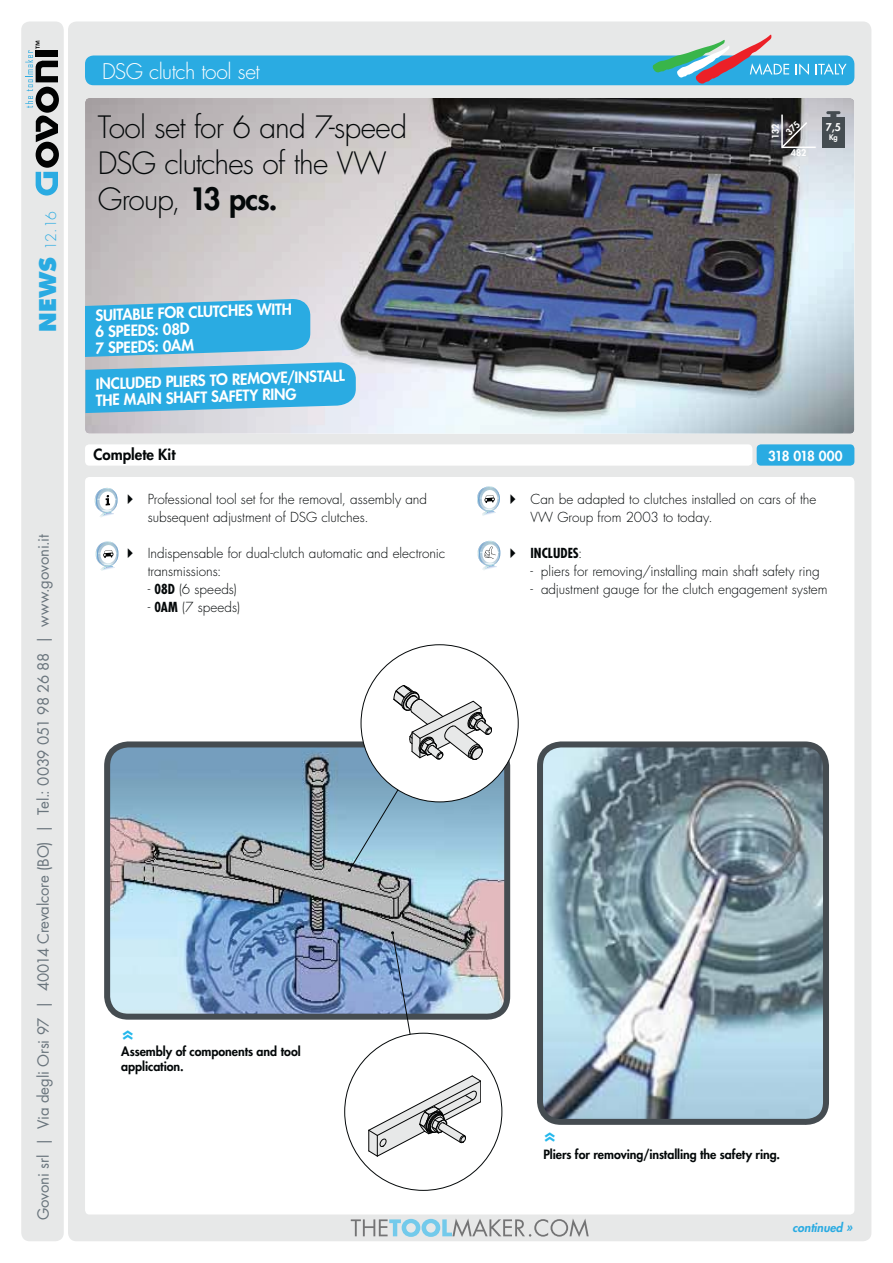
<style>
.page{position:relative;width:893px;height:1263px;background:#fff}
.page>*{position:absolute;margin:0;border:0;box-sizing:border-box;transform-origin:0 0}
.t1{font:300 30px/36px "Futura Std";letter-spacing:-.025em;color:#040809}
.t2{font:300 21px "Futura Std";letter-spacing:-.025em;color:#fff}
.t3{font:800 21px "Futura Std";color:#25b8ec}
.t4{font:800 15px/16.5px "Futura Std";color:#fff}
.t5{font:15px "Futura Std";letter-spacing:-.02em;color:#6a757d}
.t6{font:800 15px "Futura Std";color:#040809}
.t7{font:300 14.25px "Futura Std";color:#2aabe2}
.t8{font:300 13.5px/18px "Futura Std";color:#040809}
.t9{font:800 13.5px "Futura Std";letter-spacing:-.065em;color:#fff}
.t10{font:700 condensed 13.5px "Futura Std";letter-spacing:.005em;color:#040809}
.t11{font:800 12.45px/14.9px "Futura Std";letter-spacing:-.005em;color:#040809}
.t12{font:italic 800 12px "Futura Std";color:#2aabe2}
.t13{font:800 10.5px "Futura Std";color:#fff}
.t14{font:800 9px "Futura Std";color:#fff}
.t15{font:800 7.5px "Futura Std";color:#fff}
.s1{font-weight:800;font-size:22.5px}
.s2{font-weight:800}
.s3{font-weight:700;font-stretch:condensed}
.s4{font-weight:300;font-stretch:normal}
</style>
<div class="page">
<div style="left:68px;top:21px;width:803px;height:1220px;background:#e7e8e8;border-radius:9px"></div>
<img style="left:85px;top:98px;width:769px;height:336px;border-radius:4px">
<div style="left:85px;top:477px;width:769px;height:738px;background:#fff;border-radius:4px"></div>
<div style="left:757px;top:444px;width:97px;height:22px;background:#2aabe2;border-radius:4px"></div>
<div style="left:21px;top:21px;width:43px;height:1220px;background:#e7e8e8;border-radius:9px"></div>
<svg style="left:25px;top:41px;width:34px;height:155px"></svg>
<svg style="left:351px;top:1218px;width:238px;height:19px"></svg>
<div style="left:822px;top:118px;width:22px;height:30px;background:#454c51"></div>
<svg style="left:828px;top:111px;width:11px;height:7px"></svg>
<hr style="left:782px;top:147px;width:34px;height:1px;background:#fff">
<hr style="left:781px;top:115px;width:2px;height:33px;background:#fff">
<div style="left:85px;top:56px;width:769px;height:29px;background:#2aabe2;border-radius:9px"></div>
<div style="left:85px;top:444px;width:667px;height:22px;background:#fff;border-radius:4px"></div>
<svg style="left:95px;top:488px;width:23px;height:29px"></svg>
<svg style="left:478px;top:541px;width:23px;height:29px"></svg>
<svg style="left:477px;top:486px;width:23px;height:30px"></svg>
<svg style="left:96px;top:541px;width:23px;height:30px"></svg>
<svg style="left:796px;top:63px;width:13px;height:12px"></svg>
<svg style="left:816px;top:63px;width:30px;height:11px"></svg>
<svg style="left:651px;top:34px;width:138px;height:50px"></svg>
<img style="left:104px;top:739px;width:409px;height:281px">
<svg style="left:537px;top:741px;width:292px;height:384px;background:#8aa1ab"></svg>
<div style="left:361px;top:645px;width:157px;height:157px;background:#fff;border-radius:50%"></div>
<svg style="left:394px;top:685px;width:98px;height:75px"></svg>
<svg style="left:348px;top:789px;width:51px;height:83px;background:#8db6cc"></svg>
<svg style="left:391px;top:931px;width:20px;height:107px;background:#8ca1be"></svg>
<div style="left:345px;top:1033px;width:157px;height:157px;background:#fff;border-radius:50%"></div>
<svg style="left:369px;top:1076px;width:112px;height:80px"></svg>
<svg style="left:85px;top:299px;width:271px;height:114px;background:#54b3dd"></svg>
<svg style="left:780px;top:121px;width:29px;height:28px"></svg>
<p class="t7" style="left:44px;top:332px;width:123px;rotate:-90deg"><span class="s1">NEWS</span> 12.16</p>
<p class="t5" style="left:36px;top:1220px;width:687px;rotate:-90deg">Govoni srl | Via degli Orsi 97 | 40014 Crevalcore (BO) | Tel.: 0039 051 98 26 88 | www.govoni.it</p>
<h2 class="t2" style="left:102px;top:61px;width:159px">DSG clutch tool set</h2>
<h1 class="t1" style="left:98px;top:111px;width:311px">Tool set for 6 and 7-speed<br>DSG clutches of the VW<br>Group, <span class="s2">13 pcs.</span></h1>
<p class="t4" style="left:94px;top:308px;width:199px;rotate:-2deg">SUITABLE FOR CLUTCHES WITH<br>6 SPEEDS: 08D<br>7 SPEEDS: 0AM</p>
<p class="t4" style="left:95px;top:377px;width:251px;rotate:-2deg">INCLUDED PLIERS TO REMOVE/INSTALL<br>THE MAIN SHAFT SAFETY RING</p>
<p class="t6" style="left:94px;top:447px;width:83px">Complete Kit</p>
<p class="t8" style="left:148px;top:491px;width:281px">Professional tool set for the removal, assembly and subsequent adjustment of DSG clutches.</p>
<p class="t8" style="left:148px;top:545px;width:299px">Indispensable for dual-clutch automatic and electronic transmissions:</p>
<p class="t8" style="left:148px;top:581px;width:91px">- <span class="s3">08D</span> (6 speeds)</p>
<p class="t8" style="left:148px;top:599px;width:94px">- <span class="s3">0AM</span> (7 speeds)</p>
<h2 class="t3" style="left:139px;top:1030px;width:12px;rotate:90deg">«</h2>
<p class="t11" style="left:121px;top:1045px;width:181px">Assembly of components and tool application.</p>
<p class="t14" style="left:771px;top:139px;width:17px;rotate:-90deg">132</p>
<p class="t14" style="left:791px;top:149px;width:17px">482</p>
<p class="t13" style="left:826px;top:123px;width:17px">7,5</p>
<p class="t15" style="left:829px;top:134px;width:10px">Kg</p>
<p class="t9" style="left:768px;top:449px;width:76px">318 018 000</p>
<p class="t8" style="left:530px;top:491px;width:287px">Can be adapted to clutches installed on cars of the<br>VW Group from 2003 to today.</p>
<p class="t10" style="left:530px;top:545px;width:53px">INCLUDES<span class="s4">:</span></p>
<p class="t8" style="left:530px;top:563px;width:291px">- pliers for removing/installing main shaft safety ring</p>
<p class="t8" style="left:530px;top:581px;width:299px">- adjustment gauge for the clutch engagement system</p>
<h2 class="t3" style="left:561px;top:1132px;width:12px;rotate:90deg">«</h2>
<p class="t11" style="left:543px;top:1148px;width:238px">Pliers for removing/installing the safety ring.</p>
<p class="t12" style="left:792px;top:1221px;width:61px">continued »</p>
</div>
